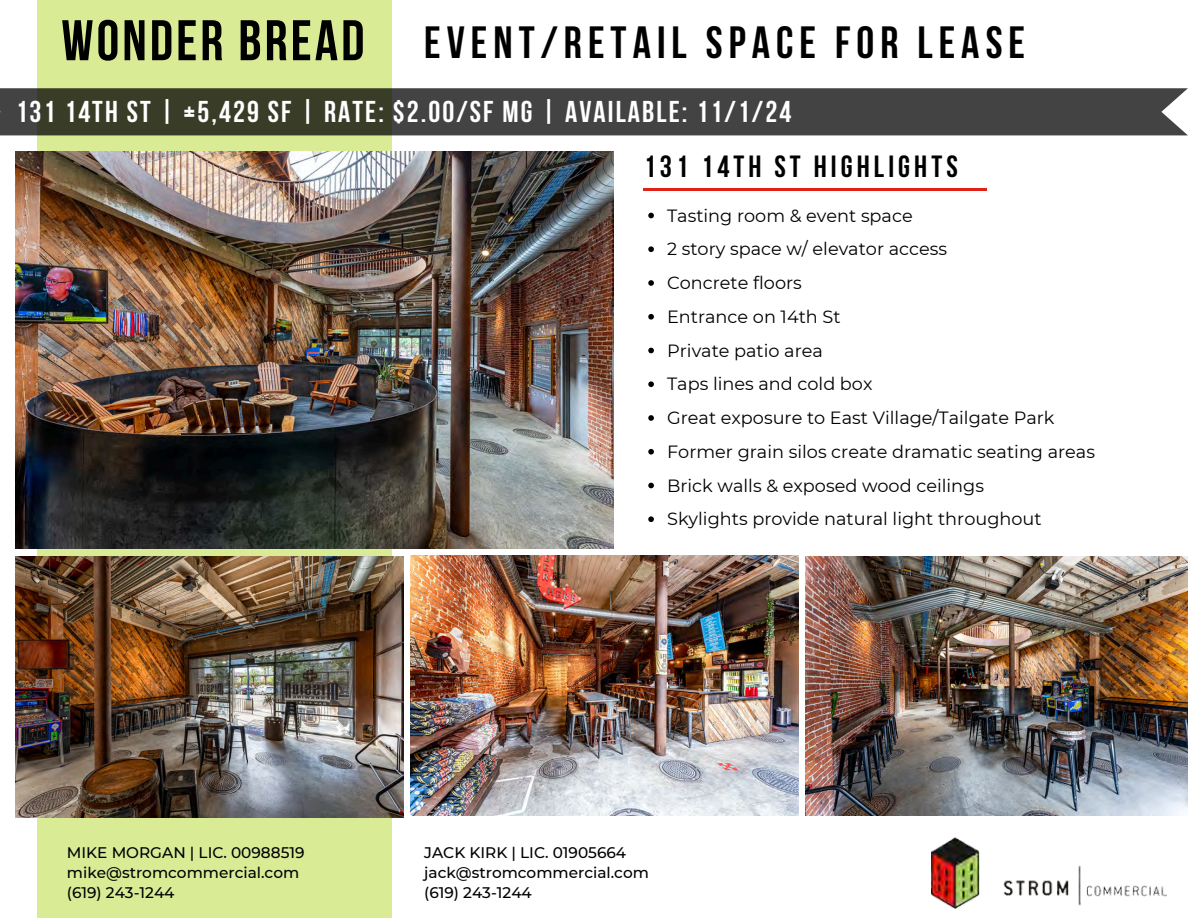
<style>
.page{position:relative;width:1188px;height:918px;background:#fff}
.page>*{position:absolute;margin:0;border:0;box-sizing:border-box;transform-origin:0 0}
.t1{font:57.15px "Bebas Neue Cyrillic";letter-spacing:.055em;color:#000}
.t2{font:700 45px "Bebas Neue";letter-spacing:.135em;color:#000}
.t3{font:700 30.6px "Bebas Neue";letter-spacing:.135em;color:#000}
.t4{font:700 30px "Bebas Neue";letter-spacing:.07em;color:#fff}
.t5{font:17.7px "Montserrat";color:#000}
.t6{font:500 15.3px/20.2px "Montserrat";color:#000}
</style>
<div class="page">
<div style="left:37px;top:0;width:355px;height:918px;background:#daeb96"></div>
<img style="left:16px;top:557px;width:387px;height:260px">
<svg style="left:0;top:88px;width:1188px;height:47px;background:#43443d"></svg>
<svg style="left:648px;top:213px;width:6px;height:5px"></svg>
<svg style="left:648px;top:246px;width:6px;height:6px"></svg>
<svg style="left:648px;top:280px;width:6px;height:6px"></svg>
<svg style="left:648px;top:314px;width:6px;height:6px"></svg>
<svg style="left:648px;top:348px;width:6px;height:5px"></svg>
<svg style="left:648px;top:381px;width:6px;height:6px"></svg>
<svg style="left:648px;top:415px;width:6px;height:6px"></svg>
<svg style="left:648px;top:449px;width:6px;height:6px"></svg>
<svg style="left:648px;top:483px;width:6px;height:5px"></svg>
<svg style="left:648px;top:516px;width:6px;height:6px"></svg>
<img style="left:16px;top:151px;width:597px;height:398px">
<img style="left:806px;top:557px;width:382px;height:259px">
<img style="left:410px;top:556px;width:389px;height:260px">
<hr style="left:644px;top:188px;width:343px;height:3px;background:#df2117">
<img style="left:931px;top:838px;width:236px;height:71px">
<p class="t1" style="left:61px;top:17px;width:305px">WONDER BREAD</p>
<p class="t2" style="left:424px;top:24px;width:602px">EVENT/RETAIL SPACE FOR LEASE</p>
<h1 class="t4" style="left:16px;top:99px;width:777px">131 14TH ST | ±5,429 SF | RATE: $2.00/SF MG | AVAILABLE: 11/1/24</h1>
<h2 class="t3" style="left:644px;top:154px;width:316px">131 14TH ST HIGHLIGHTS</h2>
<h3 class="t5" style="left:667px;top:205px;width:247px">Tasting room &amp; event space</h3>
<h3 class="t5" style="left:667px;top:238px;width:281px">2 story space w/ elevator access</h3>
<p class="t5" style="left:667px;top:272px;width:136px">Concrete floors</p>
<p class="t5" style="left:667px;top:306px;width:175px">Entrance on 14th St</p>
<p class="t5" style="left:667px;top:340px;width:157px">Private patio area</p>
<p class="t5" style="left:667px;top:373px;width:207px">Taps lines and cold box</p>
<p class="t5" style="left:667px;top:407px;width:389px">Great exposure to East Village/Tailgate Park</p>
<p class="t5" style="left:667px;top:441px;width:429px">Former grain silos create dramatic seating areas</p>
<p class="t5" style="left:667px;top:475px;width:318px">Brick walls &amp; exposed wood ceilings</p>
<p class="t5" style="left:667px;top:508px;width:376px">Skylights provide natural light throughout</p>
<p class="t6" style="left:67px;top:842px;width:239px">MIKE MORGAN | LIC. 00988519 mike@stromcommercial.com</p>
<p class="t6" style="left:67px;top:883px;width:109px">(619) 243-1244</p>
<p class="t6" style="left:424px;top:842px;width:203px">JACK KIRK | LIC. 01905664</p>
<p class="t6" style="left:424px;top:862px;width:226px">jack@stromcommercial.com</p>
<p class="t6" style="left:424px;top:883px;width:109px">(619) 243-1244</p>
</div>
